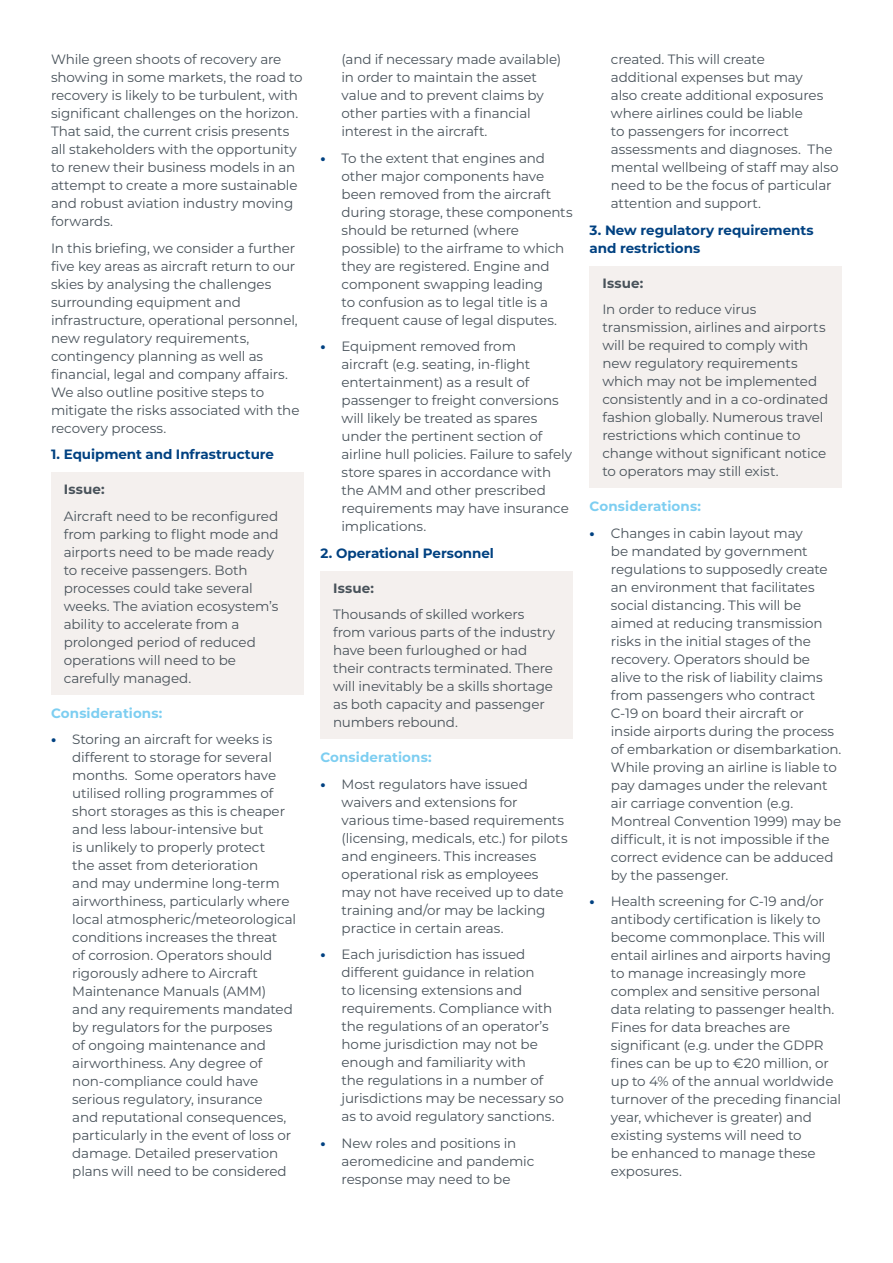
<style>
.page{position:relative;width:893px;height:1263px;background:#fff}
.page>*{position:absolute;margin:0;border:0;box-sizing:border-box;transform-origin:0 0}
.t1{font:13.5px/18px "Montserrat";letter-spacing:-.01em;color:#48525a}
.t2{font:700 13.5px/18px "Montserrat";letter-spacing:-.005em;color:#004181}
.t3{font:700 13.5px "Montserrat";letter-spacing:.005em;color:#7dcef1}
.t4{font:700 13.5px "Montserrat";letter-spacing:.01em;color:#48525a}
.s1{font-weight:800;color:#004181}
</style>
<div class="page">
<div style="left:51px;top:473px;width:252px;height:33px;background:#f4f0ee"></div>
<div style="left:51px;top:499px;width:252px;height:196px;background:#f4f0ee"></div>
<div style="left:320px;top:571px;width:253px;height:34px;background:#f4f0ee"></div>
<div style="left:320px;top:598px;width:253px;height:141px;background:#f4f0ee"></div>
<div style="left:590px;top:266px;width:252px;height:33px;background:#f4f0ee"></div>
<div style="left:590px;top:293px;width:252px;height:195px;background:#f4f0ee"></div>
<p class="t1" style="left:51px;top:50px;width:253px">While green shoots of recovery are showing in some markets, the road to recovery is likely to be turbulent, with significant challenges on the horizon.<br>That said, the current crisis presents all stakeholders with the opportunity to renew their business models in an attempt to create a more sustainable and robust aviation industry moving forwards.</p>
<p class="t1" style="left:51px;top:238px;width:250px">In this briefing, we consider a further five key areas as aircraft return to our skies by analysing the challenges surrounding equipment and infrastructure, operational personnel, new regulatory requirements, contingency planning as well as financial, legal and company affairs.<br>We also outline positive steps to mitigate the risks associated with the recovery process.</p>
<p class="t2" style="left:51px;top:445px;width:225px">1. Equipment and Infrastructure</p>
<p class="t4" style="left:64px;top:479px;width:42px">Issue:</p>
<p class="t1" style="left:64px;top:506px;width:216px">Aircraft need to be reconfigured from parking to flight mode and airports need to be made ready to receive passengers. Both processes could take several weeks. The aviation ecosystem’s ability to accelerate from a prolonged period of reduced operations will need to be carefully managed.</p>
<p class="t3" style="left:51px;top:703px;width:113px">Considerations:</p>
<p class="t1" style="left:72px;top:730px;width:225px;text-indent:-21px"><span class="s1">•</span> Storing an aircraft for weeks is different to storage for several months. Some operators have utilised rolling programmes of short storages as this is cheaper and less labour-intensive but<br>is unlikely to properly protect<br>the asset from deterioration<br>and may undermine long-term airworthiness, particularly where local atmospheric/meteorological conditions increases the threat<br>of corrosion. Operators should rigorously adhere to Aircraft<br>Maintenance Manuals (AMM)<br>and any requirements mandated by regulators for the purposes<br>of ongoing maintenance and airworthiness. Any degree of non-compliance could have serious regulatory, insurance<br>and reputational consequences, particularly in the event of loss or damage. Detailed preservation plans will need to be considered</p>
<p class="t1" style="left:342px;top:50px;width:221px">(and if necessary made available) in order to maintain the asset value and to prevent claims by other parties with a financial interest in the aircraft.</p>
<p class="t1" style="left:342px;top:148px;width:232px;text-indent:-21px"><span class="s1">•</span> To the extent that engines and other major components have been removed from the aircraft during storage, these components should be returned (where possible) to the airframe to which they are registered. Engine and component swapping leading<br>to confusion as to legal title is a frequent cause of legal disputes.</p>
<p class="t1" style="left:342px;top:337px;width:232px;text-indent:-21px"><span class="s1">•</span> Equipment removed from<br>aircraft (e.g. seating, in-flight entertainment) as a result of passenger to freight conversions will likely be treated as spares under the pertinent section of airline hull policies. Failure to safely store spares in accordance with the AMM and other prescribed requirements may have insurance implications.</p>
<p class="t2" style="left:320px;top:543px;width:175px">2. Operational Personnel</p>
<p class="t4" style="left:333px;top:578px;width:42px">Issue:</p>
<p class="t1" style="left:333px;top:605px;width:224px">Thousands of skilled workers from various parts of the industry have been furloughed or had their contracts terminated. There will inevitably be a skills shortage as both capacity and passenger numbers rebound.</p>
<p class="t3" style="left:320px;top:747px;width:113px">Considerations:</p>
<p class="t1" style="left:342px;top:774px;width:227px;text-indent:-21px"><span class="s1">•</span> Most regulators have issued waivers and extensions for various time-based requirements (licensing, medicals, etc.) for pilots and engineers. This increases operational risk as employees may not have received up to date training and/or may be lacking practice in certain areas.</p>
<p class="t1" style="left:342px;top:945px;width:224px;text-indent:-21px"><span class="s1">•</span> Each jurisdiction has issued different guidance in relation<br>to licensing extensions and requirements. Compliance with the regulations of an operator’s home jurisdiction may not be enough and familiarity with<br>the regulations in a number of jurisdictions may be necessary so as to avoid regulatory sanctions.</p>
<p class="t1" style="left:342px;top:1133px;width:194px;text-indent:-21px"><span class="s1">•</span> New roles and positions in aeromedicine and pandemic response may need to be</p>
<p class="t1" style="left:611px;top:50px;width:229px">created. This will create<br>additional expenses but may<br>also create additional exposures where airlines could be liable<br>to passengers for incorrect assessments and diagnoses. The mental wellbeing of staff may also need to be the focus of particular attention and support.</p>
<p class="t2" style="left:590px;top:220px;width:225px">3. New regulatory requirements and restrictions</p>
<p class="t4" style="left:602px;top:273px;width:42px">Issue:</p>
<p class="t1" style="left:602px;top:300px;width:227px">In order to reduce virus transmission, airlines and airports will be required to comply with new regulatory requirements which may not be implemented consistently and in a co-ordinated fashion globally. Numerous travel restrictions which continue to change without significant notice to operators may still exist.</p>
<p class="t3" style="left:590px;top:496px;width:113px">Considerations:</p>
<p class="t1" style="left:611px;top:523px;width:232px;text-indent:-21px"><span class="s1">•</span> Changes in cabin layout may<br>be mandated by government regulations to supposedly create an environment that facilitates social distancing. This will be aimed at reducing transmission risks in the initial stages of the recovery. Operators should be alive to the risk of liability claims from passengers who contract<br>C-19 on board their aircraft or inside airports during the process of embarkation or disembarkation.<br>While proving an airline is liable to pay damages under the relevant air carriage convention (e.g.<br>Montreal Convention 1999) may be difficult, it is not impossible if the correct evidence can be adduced by the passenger.</p>
<p class="t1" style="left:611px;top:892px;width:232px;text-indent:-21px"><span class="s1">•</span> Health screening for C-19 and/or antibody certification is likely to become commonplace. This will entail airlines and airports having to manage increasingly more complex and sensitive personal data relating to passenger health.<br>Fines for data breaches are significant (e.g. under the GDPR fines can be up to €20 million, or up to 4% of the annual worldwide turnover of the preceding financial year, whichever is greater) and existing systems will need to<br>be enhanced to manage these exposures.</p>
</div>
